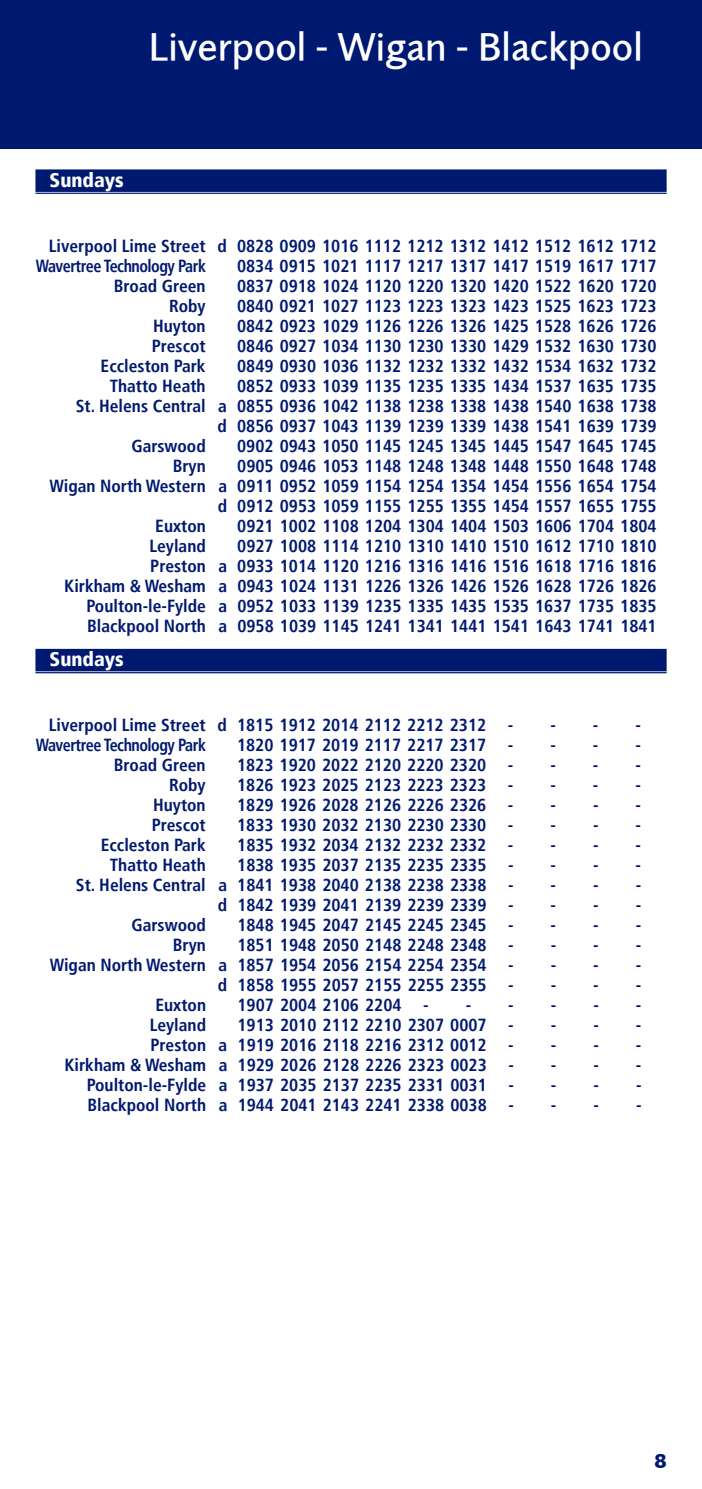
<style>
.page{position:relative;width:702px;height:1489px;background:#fff}
.page>*{position:absolute;margin:0;border:0;box-sizing:border-box;transform-origin:0 0}
.t1{font:500 40px "Foundry Sans";color:#fff}
.t2{font:900 condensed 20px "Frutiger LT";color:#fff}
.t3{font:900 20px "Frutiger CE";color:#001970}
.t4{font:700 condensed 17.5px/20px "Frutiger LT";color:#001970}
.t5{font:700 condensed 17.5px "Frutiger LT";letter-spacing:-.03em;color:#001970;scale:.92 1}
</style>
<div class="page">
<div style="left:0;top:0;width:702px;height:149px;background:#001970"></div>
<div style="left:35px;top:169px;width:631px;height:23px;background:#001970"></div>
<hr style="left:35px;top:193px;width:631px;height:1px;background:#001970">
<div style="left:35px;top:649px;width:631px;height:22px;background:#001970"></div>
<hr style="left:35px;top:672px;width:631px;height:1px;background:#001970">
<h1 class="t1" style="left:149px;top:23px;width:495px">Liverpool - Wigan - Blackpool</h1>
<p class="t2" style="left:50px;top:168px;width:76px">Sundays</p>
<p class="t4" style="left:36px;top:235px;width:622px;text-indent:13px">Liverpool Lime Street d 0828 0909 1016 1112 1212 1312 1412 1512 1612 1712<br>Wavertree Technology Park</p>
<p class="t4" style="left:237px;top:255px;width:421px">0834 0915 1021 1117 1217 1317 1417 1519 1617 1717</p>
<p class="t4" style="left:114px;top:275px;width:93px">Broad Green</p>
<p class="t4" style="left:237px;top:275px;width:421px">0837 0918 1024 1120 1220 1320 1420 1522 1620 1720</p>
<p class="t4" style="left:169px;top:295px;width:38px">Roby</p>
<p class="t4" style="left:237px;top:295px;width:421px">0840 0921 1027 1123 1223 1323 1423 1525 1623 1723</p>
<p class="t4" style="left:153px;top:315px;width:54px">Huyton</p>
<p class="t4" style="left:237px;top:315px;width:421px">0842 0923 1029 1126 1226 1326 1425 1528 1626 1726</p>
<p class="t4" style="left:152px;top:335px;width:55px">Prescot</p>
<p class="t4" style="left:237px;top:335px;width:421px">0846 0927 1034 1130 1230 1330 1429 1532 1630 1730</p>
<p class="t4" style="left:101px;top:355px;width:107px">Eccleston Park</p>
<p class="t4" style="left:237px;top:355px;width:421px">0849 0930 1036 1132 1232 1332 1432 1534 1632 1732</p>
<p class="t4" style="left:110px;top:375px;width:97px">Thatto Heath</p>
<p class="t4" style="left:237px;top:375px;width:421px">0852 0933 1039 1135 1235 1335 1434 1537 1635 1735</p>
<p class="t4" style="left:76px;top:395px;width:582px">St. Helens Central a 0855 0936 1042 1138 1238 1338 1438 1540 1638 1738</p>
<p class="t4" style="left:218px;top:415px;width:440px">d 0856 0937 1043 1139 1239 1339 1438 1541 1639 1739</p>
<p class="t4" style="left:131px;top:435px;width:76px">Garswood</p>
<p class="t4" style="left:237px;top:435px;width:421px">0902 0943 1050 1145 1245 1345 1445 1547 1645 1745</p>
<p class="t4" style="left:173px;top:455px;width:35px">Bryn</p>
<p class="t4" style="left:237px;top:455px;width:421px">0905 0946 1053 1148 1248 1348 1448 1550 1648 1748</p>
<p class="t4" style="left:50px;top:475px;width:608px">Wigan North Western a 0911 0952 1059 1154 1254 1354 1454 1556 1654 1754</p>
<p class="t4" style="left:218px;top:495px;width:440px">d 0912 0953 1059 1155 1255 1355 1454 1557 1655 1755</p>
<p class="t4" style="left:155px;top:515px;width:52px">Euxton</p>
<p class="t4" style="left:237px;top:515px;width:421px">0921 1002 1108 1204 1304 1404 1503 1606 1704 1804</p>
<p class="t4" style="left:149px;top:535px;width:58px">Leyland</p>
<p class="t4" style="left:64px;top:535px;width:594px;text-align:right">0927 1008 1114 1210 1310 1410 1510 1612 1710 1810<br>Preston a 0933 1014 1120 1216 1316 1416 1516 1618 1716 1816<br>Kirkham &amp; Wesham a 0943 1024 1131 1226 1326 1426 1526 1628 1726 1826<br>Poulton-le-Fylde a 0952 1033 1139 1235 1335 1435 1535 1637 1735 1835<br>Blackpool North a 0958 1039 1145 1241 1341 1441 1541 1643 1741 1841</p>
<p class="t2" style="left:50px;top:647px;width:76px">Sundays</p>
<p class="t4" style="left:49px;top:715px;width:466px">Liverpool Lime Street d 1815 1912 2014 2112 2212 2312 -</p>
<p class="t4" style="left:550px;top:715px;width:50px">- -</p>
<p class="t4" style="left:635px;top:715px;width:7px">-</p>
<p class="t5" style="left:36px;top:734px;width:186px">Wavertree Technology Park</p>
<p class="t4" style="left:237px;top:735px;width:278px">1820 1917 2019 2117 2217 2317 -</p>
<p class="t4" style="left:550px;top:735px;width:50px">- -</p>
<p class="t4" style="left:635px;top:735px;width:7px">-</p>
<p class="t4" style="left:114px;top:755px;width:93px">Broad Green</p>
<p class="t4" style="left:237px;top:755px;width:278px">1823 1920 2022 2120 2220 2320 -</p>
<p class="t4" style="left:550px;top:755px;width:50px">- -</p>
<p class="t4" style="left:635px;top:755px;width:7px">-</p>
<p class="t4" style="left:169px;top:775px;width:38px">Roby</p>
<p class="t4" style="left:237px;top:775px;width:278px">1826 1923 2025 2123 2223 2323 -</p>
<p class="t4" style="left:550px;top:775px;width:50px">- -</p>
<p class="t4" style="left:635px;top:775px;width:7px">-</p>
<p class="t4" style="left:153px;top:795px;width:54px">Huyton</p>
<p class="t4" style="left:237px;top:795px;width:278px">1829 1926 2028 2126 2226 2326 -</p>
<p class="t4" style="left:550px;top:795px;width:50px">- -</p>
<p class="t4" style="left:635px;top:795px;width:7px">-</p>
<p class="t4" style="left:152px;top:815px;width:55px">Prescot</p>
<p class="t4" style="left:237px;top:815px;width:278px">1833 1930 2032 2130 2230 2330 -</p>
<p class="t4" style="left:550px;top:815px;width:50px">- -</p>
<p class="t4" style="left:635px;top:815px;width:7px">-</p>
<p class="t4" style="left:101px;top:835px;width:107px">Eccleston Park</p>
<p class="t4" style="left:237px;top:835px;width:278px">1835 1932 2034 2132 2232 2332 -</p>
<p class="t4" style="left:550px;top:835px;width:50px">- -</p>
<p class="t4" style="left:635px;top:835px;width:7px">-</p>
<p class="t4" style="left:110px;top:855px;width:97px">Thatto Heath</p>
<p class="t4" style="left:237px;top:855px;width:278px">1838 1935 2037 2135 2235 2335 -</p>
<p class="t4" style="left:550px;top:855px;width:50px">- -</p>
<p class="t4" style="left:635px;top:855px;width:7px">-</p>
<p class="t4" style="left:76px;top:875px;width:439px">St. Helens Central a 1841 1938 2040 2138 2238 2338 -</p>
<p class="t4" style="left:550px;top:875px;width:50px">- -</p>
<p class="t4" style="left:635px;top:875px;width:7px">-</p>
<p class="t4" style="left:218px;top:895px;width:297px">d 1842 1939 2041 2139 2239 2339 -</p>
<p class="t4" style="left:550px;top:895px;width:50px">- -</p>
<p class="t4" style="left:635px;top:895px;width:7px">-</p>
<p class="t4" style="left:131px;top:915px;width:76px">Garswood</p>
<p class="t4" style="left:237px;top:915px;width:278px">1848 1945 2047 2145 2245 2345 -</p>
<p class="t4" style="left:550px;top:915px;width:50px">- -</p>
<p class="t4" style="left:635px;top:915px;width:7px">-</p>
<p class="t4" style="left:173px;top:935px;width:35px">Bryn</p>
<p class="t4" style="left:237px;top:935px;width:278px">1851 1948 2050 2148 2248 2348 -</p>
<p class="t4" style="left:550px;top:935px;width:50px">- -</p>
<p class="t4" style="left:635px;top:935px;width:7px">-</p>
<p class="t4" style="left:50px;top:955px;width:465px">Wigan North Western a 1857 1954 2056 2154 2254 2354 -</p>
<p class="t4" style="left:550px;top:955px;width:50px">- -</p>
<p class="t4" style="left:635px;top:955px;width:7px">-</p>
<p class="t4" style="left:218px;top:975px;width:297px">d 1858 1955 2057 2155 2255 2355 -</p>
<p class="t4" style="left:550px;top:975px;width:50px">- -</p>
<p class="t4" style="left:635px;top:975px;width:7px">-</p>
<p class="t4" style="left:155px;top:995px;width:52px">Euxton</p>
<p class="t4" style="left:237px;top:995px;width:193px">1907 2004 2106 2204 -</p>
<p class="t4" style="left:465px;top:995px;width:50px">- -</p>
<p class="t4" style="left:550px;top:995px;width:50px">- -</p>
<p class="t4" style="left:636px;top:995px;width:7px">-</p>
<p class="t4" style="left:150px;top:1015px;width:58px">Leyland</p>
<p class="t4" style="left:237px;top:1015px;width:278px">1913 2010 2112 2210 2307 0007 -</p>
<p class="t4" style="left:550px;top:1015px;width:50px">- -</p>
<p class="t4" style="left:636px;top:1015px;width:7px">-</p>
<p class="t4" style="left:150px;top:1035px;width:365px">Preston a 1919 2016 2118 2216 2312 0012 -</p>
<p class="t4" style="left:551px;top:1035px;width:50px">- -</p>
<p class="t4" style="left:636px;top:1035px;width:7px">-</p>
<p class="t4" style="left:65px;top:1055px;width:451px">Kirkham &amp; Wesham a 1929 2026 2128 2226 2323 0023 -</p>
<p class="t4" style="left:551px;top:1055px;width:50px">- -</p>
<p class="t4" style="left:636px;top:1055px;width:7px">-</p>
<p class="t4" style="left:87px;top:1075px;width:428px">Poulton-le-Fylde a 1937 2035 2137 2235 2331 0031 -</p>
<p class="t4" style="left:551px;top:1075px;width:50px">- -</p>
<p class="t4" style="left:636px;top:1075px;width:7px">-</p>
<p class="t4" style="left:87px;top:1095px;width:428px">Blackpool North a 1944 2041 2143 2241 2338 0038 -</p>
<p class="t4" style="left:551px;top:1095px;width:50px">- -</p>
<p class="t4" style="left:636px;top:1095px;width:7px">-</p>
<p class="t3" style="left:654px;top:1448px;width:14px">8</p>
</div>
